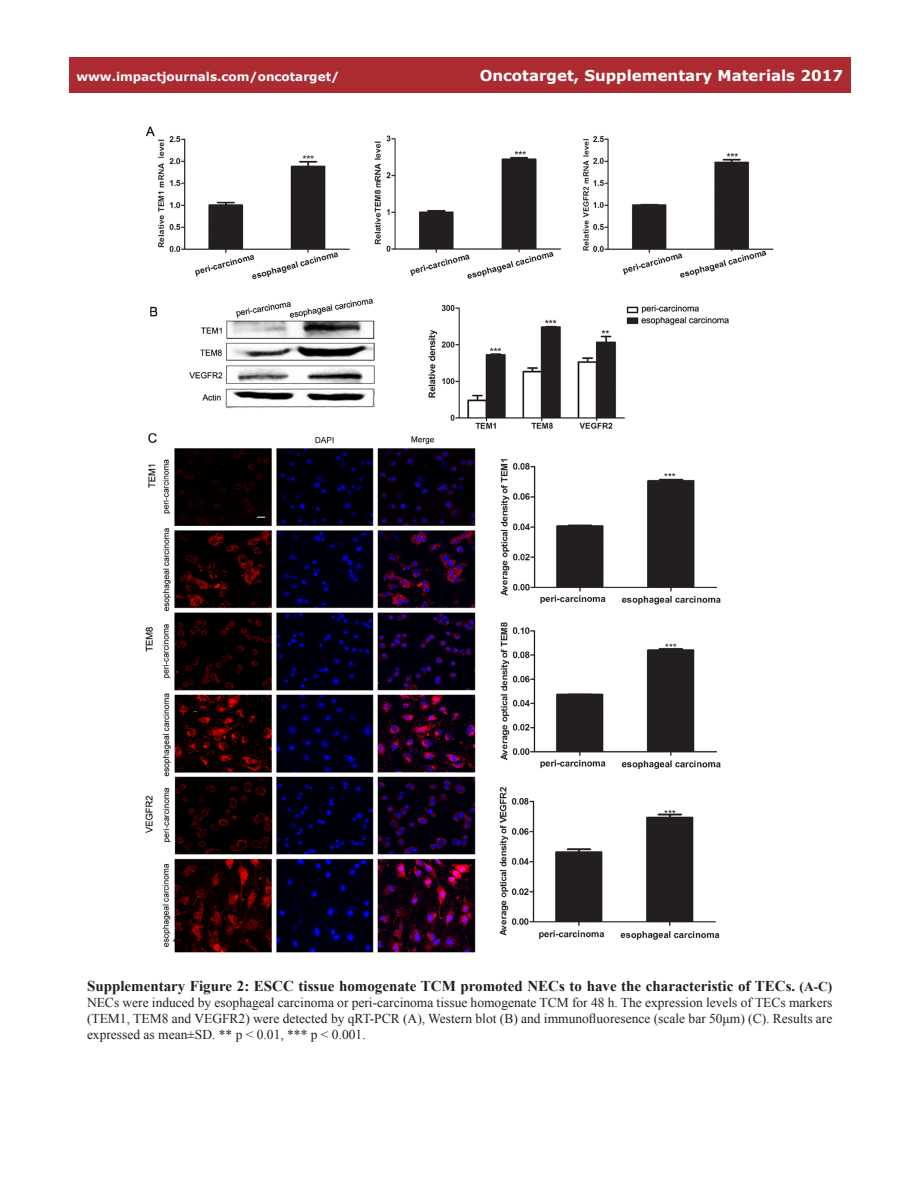
<style>
.page{position:relative;width:918px;height:1188px;background:#fff}
.page>*{position:absolute;margin:0;border:0;box-sizing:border-box;transform-origin:0 0}
.figuretext{font:700 15px "Times New Roman";color:#231f20}
.t1{font:700 15px "Verdana";color:#fff}
.figuretext-2{font:13.5px/16.2px "Times New Roman";color:#231f20;text-align:justify}
.t2{font:700 12px "Verdana";color:#fff}
.s1{font-size:13.5px}
</style>
<div class="page">
<div style="left:69px;top:57px;width:781px;height:36px;background:#ac2b31"></div>
<img style="left:145px;top:126px;width:629px;height:827px">
<p class="t2" style="left:76px;top:68px;width:264px">www.impactjournals.com/oncotarget/</p>
<p class="t1" style="left:480px;top:65px;width:365px">Oncotarget, Supplementary Materials 2017</p>
<p class="figuretext" style="left:87px;top:975px;width:747px">Supplementary Figure 2: ESCC tissue homogenate TCM promoted NECs to have the characteristic of TECs. <span class="s1">(A-C)</span></p>
<p class="figuretext-2" style="left:87px;top:994px;width:747px">NECs were induced by esophageal carcinoma or peri-carcinoma tissue homogenate TCM for 48 h. The expression levels of TECs markers (TEM1, TEM8 and VEGFR2) were detected by qRT-PCR (A), Western blot (B) and immunofluoresence (scale bar 50μm) (C). Results are expressed as mean±SD. ** p &lt; 0.01, *** p &lt; 0.001.</p>
</div>
